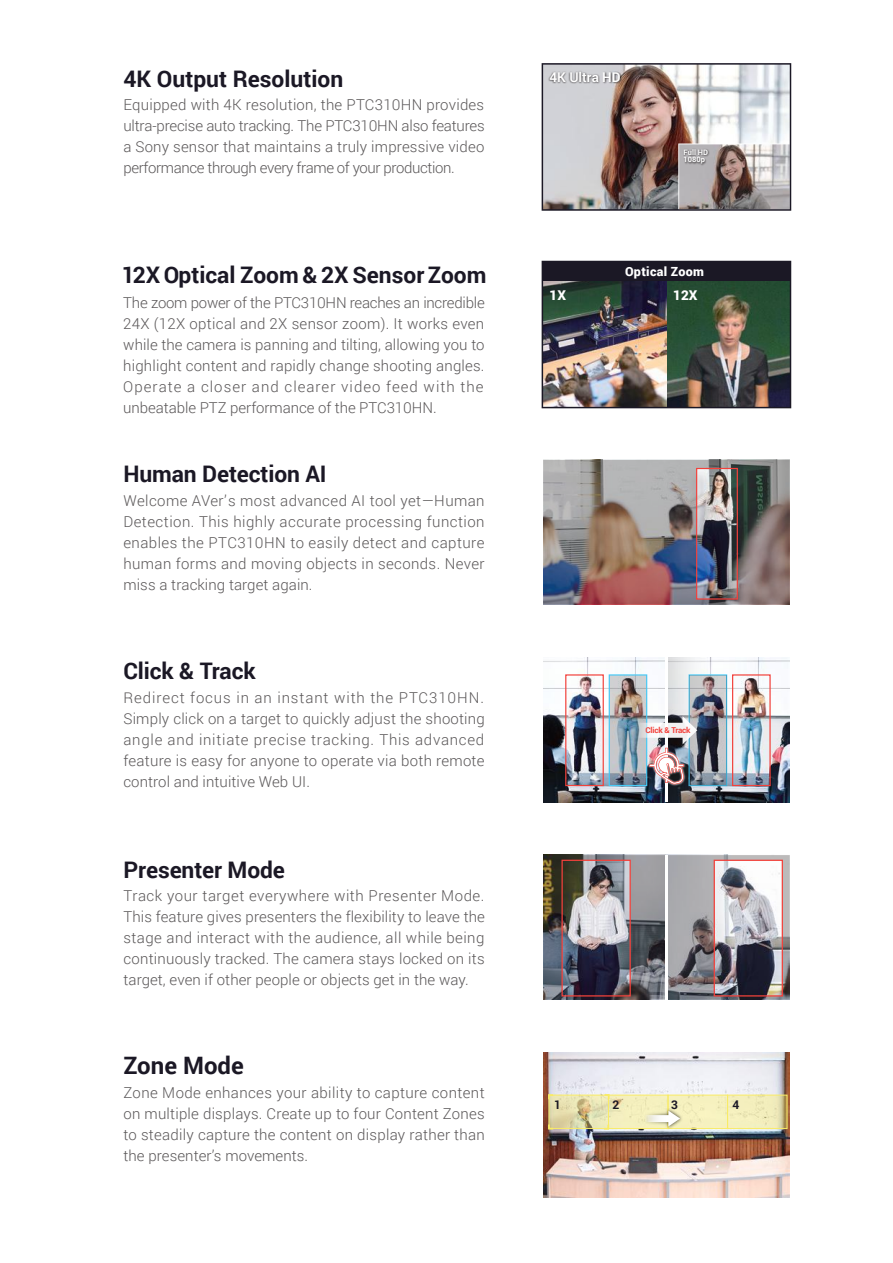
<style>
.page{position:relative;width:893px;height:1263px;background:#fff}
.page>*{position:absolute;margin:0;border:0;box-sizing:border-box;transform-origin:0 0}
.t1{font:700 24px "Roboto";color:#1b1825}
.t2{font:700 22.8px "Roboto";letter-spacing:-.005em;color:#1b1825}
.t3{font:300 15px/21px "Roboto";letter-spacing:.005em;color:#5a5758;text-align:justify}
.t4{font:700 13.5px "Roboto";color:#fff}
.t5{font:900 13.5px "Roboto";color:#fff}
.t6{font:900 12.6px "Roboto";letter-spacing:.025em;color:#fff}
.t7{font:700 12px "Roboto";color:#1b1825}
.t8{font:700 8.1px "Roboto";letter-spacing:-.025em;color:#f2413b}
.t9{font:700 7.5px/7.5px "Roboto";color:#fff}
</style>
<div class="page">
<img style="left:543px;top:657px;width:122px;height:145px">
<img style="left:668px;top:657px;width:122px;height:145px">
<img style="left:543px;top:1053px;width:247px;height:144px">
<img style="left:543px;top:460px;width:247px;height:144px">
<img style="left:611px;top:676px;width:34px;height:108px">
<div style="left:565px;top:674px;width:39px;height:112px;border:1px solid #f2413b"></div>
<div style="left:609px;top:674px;width:38px;height:112px;border:1px solid #48c9f5"></div>
<img style="left:689px;top:675px;width:38px;height:110px">
<div style="left:732px;top:674px;width:39px;height:112px;border:1px solid #f2413b"></div>
<img style="left:646px;top:784px;width:41px;height:3px">
<img style="left:636px;top:716px;width:61px;height:68px">
<img style="left:543px;top:855px;width:247px;height:145px">
<div style="left:561px;top:860px;width:70px;height:136px;border:1px solid #f2413b"></div>
<hr style="left:665px;top:855px;width:3px;height:145px;background:#fff">
<div style="left:696px;top:468px;width:42px;height:132px;border:1px solid #f2413b"></div>
<img style="left:542px;top:261px;width:249px;height:147px">
<img style="left:542px;top:63px;width:249px;height:148px">
<svg style="left:550px;top:1096px;width:41px;height:31px"></svg>
<div style="left:548px;top:1094px;width:61px;height:35px;border:1px solid #f9eb66"></div>
<svg style="left:734px;top:1096px;width:51px;height:31px;fill:#f2eebc"></svg>
<div style="left:727px;top:1094px;width:60px;height:35px;border:1px solid #f9eb66"></div>
<svg style="left:547px;top:1093px;width:8px;height:8px"></svg>
<svg style="left:547px;top:1123px;width:8px;height:7px"></svg>
<img style="left:591px;top:1056px;width:143px;height:125px">
<svg style="left:645px;top:1110px;width:35px;height:16px"></svg>
<h2 class="t2" style="left:123px;top:63px;width:221px">4K Output Resolution</h2>
<p class="t3" style="left:123px;top:94px;width:363px">Equipped with 4K resolution, the PTC310HN provides ultra-precise auto tracking. The PTC310HN also features a Sony sensor that maintains a truly impressive video performance through every frame of your production.</p>
<h2 class="t2" style="left:122px;top:259px;width:366px">12X Optical Zoom &amp; 2X Sensor Zoom</h2>
<p class="t3" style="left:123px;top:292px;width:363px">The zoom power of the PTC310HN reaches an incredible 24X (12X optical and 2X sensor zoom). It works even while the camera is panning and tilting, allowing you to highlight content and rapidly change shooting angles.<br>Operate a closer and clearer video feed with the unbeatable PTZ performance of the PTC310HN.</p>
<h2 class="t2" style="left:123px;top:458px;width:205px">Human Detection AI</h2>
<p class="t3" style="left:123px;top:489px;width:363px">Welcome AVer’s most advanced AI tool yet—Human Detection. This highly accurate processing function enables the PTC310HN to easily detect and capture human forms and moving objects in seconds. Never miss a tracking target again.</p>
<h2 class="t2" style="left:123px;top:654px;width:134px">Click &amp; Track</h2>
<p class="t3" style="left:123px;top:687px;width:363px">Redirect focus in an instant with the PTC310HN.<br>Simply click on a target to quickly adjust the shooting angle and initiate precise tracking. This advanced feature is easy for anyone to operate via both remote control and intuitive Web UI.</p>
<h2 class="t2" style="left:123px;top:853px;width:163px">Presenter Mode</h2>
<p class="t3" style="left:123px;top:884px;width:363px">Track your target everywhere with Presenter Mode.<br>This feature gives presenters the flexibility to leave the stage and interact with the audience, all while being continuously tracked. The camera stays locked on its target, even if other people or objects get in the way.</p>
<h1 class="t1" style="left:123px;top:1049px;width:122px">Zone Mode</h1>
<p class="t3" style="left:123px;top:1082px;width:363px">Zone Mode enhances your ability to capture content on multiple displays. Create up to four Content Zones to steadily capture the content on display rather than the presenter’s movements.</p>
<p class="t4" style="left:549px;top:68px;width:73px">4K Ultra HD</p>
<p class="t9" style="left:684px;top:148px;width:26px">Full HD<br>1080p</p>
<p class="t6" style="left:625px;top:263px;width:81px">Optical Zoom</p>
<p class="t5" style="left:549px;top:285px;width:18px">1X</p>
<p class="t5" style="left:673px;top:285px;width:26px">12X</p>
<p class="t8" style="left:646px;top:724px;width:47px">Click &amp; Track</p>
<p class="t7" style="left:554px;top:1096px;width:8px">1</p>
<p class="t7" style="left:612px;top:1096px;width:8px">2</p>
<p class="t7" style="left:671px;top:1096px;width:8px">3</p>
<p class="t7" style="left:732px;top:1096px;width:8px">4</p>
</div>
